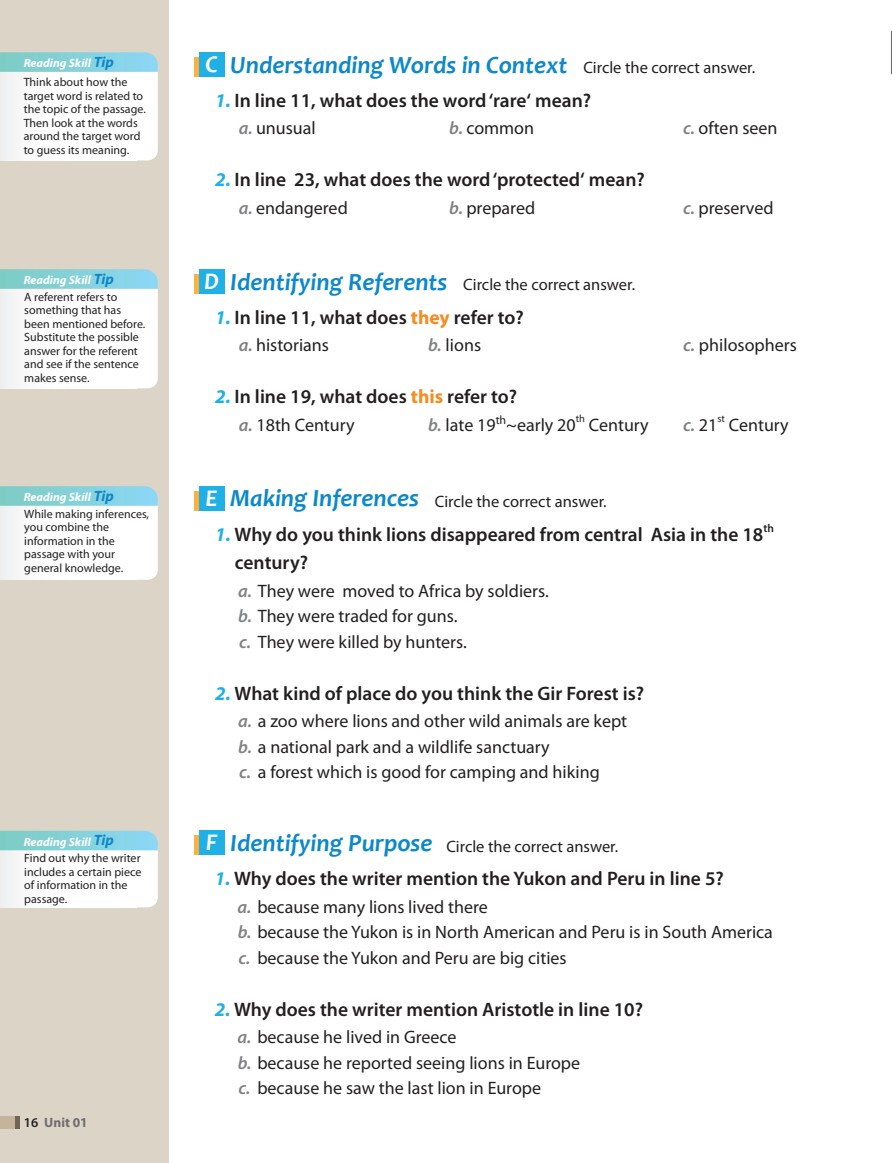
<style>
.page{position:relative;width:892px;height:1163px;background:#fff}
.page>*{position:absolute;margin:0;border:0;box-sizing:border-box;transform-origin:0 0}
.t1{font:italic 700 24.75px "Candara";color:#0c88cb}
.t2{font:italic 700 24px "Candara";color:#fff}
.RTown1-질문{font:600 19.5px "Myriad Pro";color:#231f20}
.RTown1-질문답들{font:18px "Myriad Pro";color:#231f20}
.RTown1-질문답들-2{font:italic 600 18px "Myriad Pro";color:#808285}
.t3{font:16.5px "Myriad Pro";color:#231f20}
.기본문장{font:700 13.5px "Myriad Pro";color:#6c6d70}
.t4{font:12px/13.5px "Myriad Pro";color:#231f20}
.t5{font:italic 700 12px "Myriad Pro";color:#fff}
.RTown1-질문-2{font:600 11.4px "Myriad Pro";color:#231f20}
.RTown1-질문답들-3{font:10.5px "Myriad Pro";color:#231f20}
.s1{font-size:15px;color:#0c88cb}
.s2{font-weight:600;color:#231f20}
.s3{font-family:"Myriad Pro";font-weight:400;font-style:normal;font-size:16.5px;color:#231f20}
.s4{font-weight:700;font-style:italic;color:#1fb0e6}
.s5{font-weight:600;font-style:italic;color:#808285}
.s6{font-family:"Candara";font-weight:700;font-style:italic;font-size:24.75px;color:#0c88cb}
.s7{font-weight:700;color:#f68c1f}
.s8{font-weight:400;font-style:normal;color:#231f20}
</style>
<div class="page">
<div style="left:0;top:0;width:168px;height:1162px;background:#dcd4c6"></div>
<div style="left:0;top:1115px;width:20px;height:13px;background:#c3b49b"></div>
<div style="left:15px;top:1115px;width:5px;height:13px;background:#716557"></div>
<div style="left:194px;top:57px;width:28px;height:20px;background:#fbb03f"></div>
<div style="left:199px;top:52px;width:25px;height:25px;background:#1fb0e6"></div>
<div style="left:194px;top:274px;width:28px;height:19px;background:#fbb03f"></div>
<div style="left:199px;top:269px;width:25px;height:24px;background:#1fb0e6"></div>
<div style="left:194px;top:491px;width:28px;height:19px;background:#fbb03f"></div>
<div style="left:199px;top:486px;width:25px;height:24px;background:#1fb0e6"></div>
<div style="left:194px;top:835px;width:28px;height:20px;background:#fbb03f"></div>
<div style="left:199px;top:830px;width:25px;height:25px;background:#1fb0e6"></div>
<hr style="left:891px;top:31px;width:1px;height:43px;background:#68686b">
<svg style="left:0;top:269px;width:158px;height:119px;background:#e8f5f6"></svg>
<svg style="left:0;top:486px;width:158px;height:94px;background:#e3f3f5"></svg>
<svg style="left:0;top:830px;width:158px;height:77px;background:#ddf1f3"></svg>
<svg style="left:0;top:52px;width:158px;height:108px;background:#e6f4f6"></svg>
<p class="t5" style="left:24px;top:56px;width:91px">Reading Skill <span class="s1">Tip</span></p>
<p class="t4" style="left:24px;top:75px;width:124px">Think about how the target word is related to the topic of the passage.</p>
<p class="t4" style="left:24px;top:116px;width:118px">Then look at the words around the target word to guess its meaning.</p>
<p class="t5" style="left:24px;top:272px;width:91px">Reading Skill <span class="s1">Tip</span></p>
<p class="t4" style="left:24px;top:289px;width:122px">A referent refers to something that has been mentioned before.<br>Substitute the possible answer for the referent and see if the sentence makes sense.</p>
<p class="t5" style="left:24px;top:489px;width:91px">Reading Skill <span class="s1">Tip</span></p>
<p class="t4" style="left:24px;top:506px;width:126px">While making inferences, you combine the information in the passage with your general knowledge.</p>
<p class="t5" style="left:24px;top:834px;width:91px">Reading Skill <span class="s1">Tip</span></p>
<p class="t4" style="left:24px;top:851px;width:118px">Find out why the writer includes a certain piece of information in the passage.</p>
<p class="기본문장" style="left:24px;top:1113px;width:65px"><span class="s2">16</span> Unit 01</p>
<p class="t2" style="left:205px;top:49px;width:14px">C</p>
<p class="t1" style="left:230px;top:49px;width:526px">Understanding Words in Context <span class="s3">Circle the correct answer.</span></p>
<p class="RTown1-질문" style="left:215px;top:88px;width:377px"><span class="s4">1.</span> In line 11, what does the word ‘rare‘ mean?</p>
<p class="RTown1-질문답들" style="left:239px;top:117px;width:79px"><span class="s5">a.</span> unusual</p>
<p class="RTown1-질문답들" style="left:449px;top:117px;width:86px"><span class="s5">b.</span> common</p>
<p class="RTown1-질문답들" style="left:683px;top:117px;width:96px"><span class="s5">c.</span> often seen</p>
<p class="RTown1-질문" style="left:215px;top:167px;width:431px"><span class="s4">2.</span> In line 23, what does the word ‘protected‘ mean?</p>
<p class="RTown1-질문답들" style="left:239px;top:196px;width:111px"><span class="s5">a.</span> endangered</p>
<p class="RTown1-질문답들" style="left:449px;top:196px;width:87px"><span class="s5">b.</span> prepared</p>
<p class="RTown1-질문답들" style="left:683px;top:196px;width:92px"><span class="s5">c.</span> preserved</p>
<p class="t2" style="left:204px;top:266px;width:16px">D</p>
<p class="t3" style="left:230px;top:274px;width:406px"><span class="s6">Identifying Referents</span> Circle the correct answer.</p>
<p class="RTown1-질문" style="left:215px;top:305px;width:310px"><span class="s4">1.</span> In line 11, what does <span class="s7">they</span> refer to?</p>
<p class="RTown1-질문답들" style="left:239px;top:334px;width:92px"><span class="s5">a.</span> historians</p>
<p class="RTown1-질문답들" style="left:428px;top:334px;width:55px"><span class="s5">b.</span> lions</p>
<p class="RTown1-질문답들" style="left:683px;top:334px;width:115px"><span class="s5">c.</span> philosophers</p>
<p class="RTown1-질문" style="left:215px;top:384px;width:303px"><span class="s4">2.</span> In line 19, what does <span class="s7">this</span> refer to?</p>
<p class="RTown1-질문답들" style="left:239px;top:413px;width:117px"><span class="s5">a.</span> 18th Century</p>
<p class="RTown1-질문답들" style="left:428px;top:413px;width:149px"><span class="s5">b.</span> late 19<sup>th</sup>~early 20</p>
<p class="RTown1-질문답들-3" style="left:575px;top:412px;width:11px">th</p>
<p class="RTown1-질문답들" style="left:589px;top:413px;width:61px">Century</p>
<p class="RTown1-질문답들-2" style="left:683px;top:413px;width:36px">c. <span class="s8">21</span></p>
<p class="RTown1-질문답들-3" style="left:717px;top:412px;width:9px">st</p>
<p class="RTown1-질문답들" style="left:728px;top:413px;width:61px">Century</p>
<p class="t2" style="left:206px;top:483px;width:14px">E</p>
<p class="t3" style="left:230px;top:491px;width:378px"><span class="s6">Making Inferences</span> Circle the correct answer.</p>
<p class="RTown1-질문" style="left:215px;top:522px;width:549px"><span class="s4">1.</span> Why do you think lions disappeared from central Asia in the 18</p>
<p class="RTown1-질문-2" style="left:763px;top:520px;width:12px">th</p>
<p class="RTown1-질문" style="left:235px;top:550px;width:75px">century?</p>
<p class="RTown1-질문답들" style="left:238px;top:579px;width:312px"><span class="s5">a.</span> They were moved to Africa by soldiers.</p>
<p class="RTown1-질문답들" style="left:238px;top:605px;width:221px"><span class="s5">b.</span> They were traded for guns.</p>
<p class="RTown1-질문답들" style="left:239px;top:630px;width:229px"><span class="s5">c.</span> They were killed by hunters.</p>
<p class="RTown1-질문" style="left:215px;top:681px;width:430px"><span class="s4">2.</span> What kind of place do you think the Gir Forest is?</p>
<p class="RTown1-질문답들" style="left:238px;top:710px;width:390px"><span class="s5">a.</span> a zoo where lions and other wild animals are kept</p>
<p class="RTown1-질문답들" style="left:238px;top:735px;width:313px"><span class="s5">b.</span> a national park and a wildlife sanctuary</p>
<p class="RTown1-질문답들" style="left:239px;top:761px;width:362px"><span class="s5">c.</span> a forest which is good for camping and hiking</p>
<p class="t2" style="left:206px;top:827px;width:13px">F</p>
<p class="t3" style="left:230px;top:836px;width:389px"><span class="s6">Identifying Purpose</span> Circle the correct answer.</p>
<p class="RTown1-질문" style="left:215px;top:866px;width:510px"><span class="s4">1.</span> Why does the writer mention the Yukon and Peru in line 5?</p>
<p class="RTown1-질문답들" style="left:237px;top:895px;width:252px"><span class="s5">a.</span> because many lions lived there</p>
<p class="RTown1-질문답들" style="left:238px;top:921px;width:537px"><span class="s5">b.</span> because the Yukon is in North American and Peru is in South America</p>
<p class="RTown1-질문답들" style="left:239px;top:946px;width:329px"><span class="s5">c.</span> because the Yukon and Peru are big cities</p>
<p class="RTown1-질문" style="left:215px;top:997px;width:430px"><span class="s4">2.</span> Why does the writer mention Aristotle in line 10?</p>
<p class="RTown1-질문답들" style="left:237px;top:1026px;width:220px"><span class="s5">a.</span> because he lived in Greece</p>
<p class="RTown1-질문답들" style="left:238px;top:1051px;width:344px"><span class="s5">b.</span> because he reported seeing lions in Europe</p>
<p class="RTown1-질문답들" style="left:239px;top:1077px;width:304px"><span class="s5">c.</span> because he saw the last lion in Europe</p>
</div>
